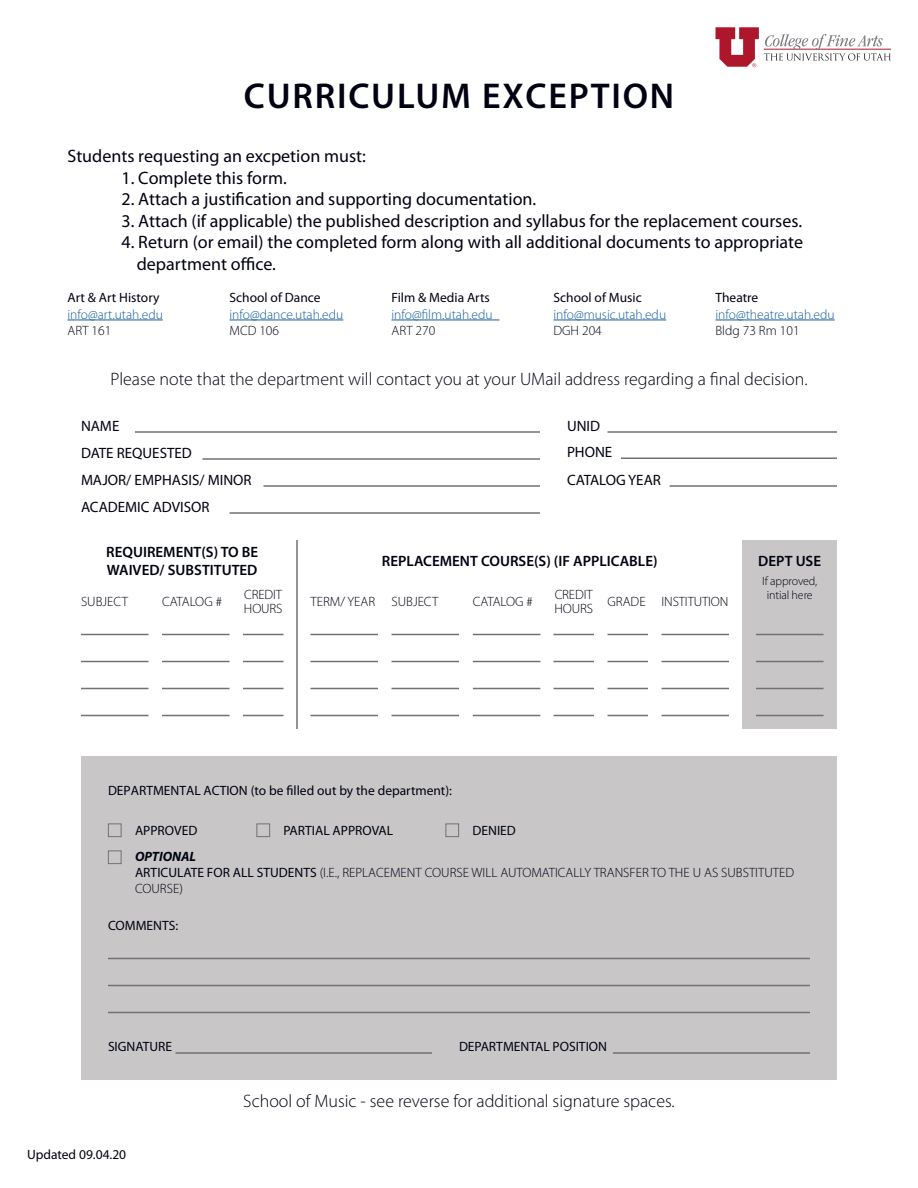
<style>
.page{position:relative;width:918px;height:1188px;background:#fff}
.page>*{position:absolute;margin:0;border:0;box-sizing:border-box;transform-origin:0 0}
.t1{font:600 36px "Myriad Pro";letter-spacing:.05em;color:#000212}
.t2{font:18px "Myriad Pro";color:#000212}
.t3{font:300 18px "Myriad Pro";color:#000212}
.t4{font:600 15px "Myriad Pro";color:#000212}
.t5{font:15px "Myriad Pro";color:#000212}
.t6{font:300 13.5px/16.2px "Myriad Pro";color:#000212}
.t7{font:13.5px "Myriad Pro";color:#000212}
.t8{font:300 13.5px "Myriad Pro";color:#175d9e}
.t9{font:300 13.5px "Myriad Pro";letter-spacing:-.02em;color:#000212}
.t10{font:italic 700 13.5px "Myriad Pro";color:#000212}
.t11{font:300 12px/14.4px "Myriad Pro";letter-spacing:-.01em;color:#000212;text-align:center}
.s1{font-weight:400}
</style>
<div class="page">
<div style="left:81px;top:756px;width:756px;height:324px;background:#c8c6c6"></div>
<div style="left:742px;top:540px;width:95px;height:189px;background:#c8c6c6"></div>
<svg style="left:716px;top:27px;width:175px;height:40px"></svg>
<hr style="left:68px;top:320px;width:95px;height:1px;background:#175d9e">
<hr style="left:230px;top:320px;width:113px;height:1px;background:#175d9e">
<hr style="left:392px;top:320px;width:108px;height:1px;background:#175d9e">
<hr style="left:554px;top:320px;width:112px;height:1px;background:#175d9e">
<hr style="left:716px;top:320px;width:119px;height:1px;background:#175d9e">
<hr style="left:135px;top:431px;width:405px;height:2px;background:#717271">
<hr style="left:264px;top:485px;width:276px;height:2px;background:#717271">
<hr style="left:202px;top:458px;width:338px;height:2px;background:#717271">
<hr style="left:621px;top:458px;width:216px;height:1px;background:#717271">
<hr style="left:670px;top:485px;width:167px;height:2px;background:#717271">
<hr style="left:608px;top:431px;width:229px;height:2px;background:#717271">
<hr style="left:81px;top:634px;width:67px;height:1px;background:#717271">
<hr style="left:81px;top:661px;width:67px;height:1px;background:#717271">
<hr style="left:81px;top:688px;width:67px;height:1px;background:#717271">
<hr style="left:81px;top:715px;width:67px;height:1px;background:#717271">
<hr style="left:162px;top:634px;width:68px;height:1px;background:#717271">
<hr style="left:162px;top:661px;width:68px;height:1px;background:#717271">
<hr style="left:162px;top:688px;width:68px;height:1px;background:#717271">
<hr style="left:162px;top:715px;width:68px;height:1px;background:#717271">
<hr style="left:243px;top:634px;width:41px;height:1px;background:#717271">
<hr style="left:243px;top:661px;width:41px;height:1px;background:#717271">
<hr style="left:243px;top:688px;width:41px;height:1px;background:#717271">
<hr style="left:243px;top:715px;width:41px;height:1px;background:#717271">
<hr style="left:310px;top:634px;width:68px;height:1px;background:#717271">
<hr style="left:310px;top:661px;width:68px;height:1px;background:#717271">
<hr style="left:310px;top:688px;width:68px;height:1px;background:#717271">
<hr style="left:310px;top:715px;width:68px;height:1px;background:#717271">
<hr style="left:392px;top:634px;width:67px;height:1px;background:#717271">
<hr style="left:392px;top:661px;width:67px;height:1px;background:#717271">
<hr style="left:392px;top:688px;width:67px;height:1px;background:#717271">
<hr style="left:392px;top:715px;width:67px;height:1px;background:#717271">
<hr style="left:473px;top:634px;width:67px;height:1px;background:#717271">
<hr style="left:473px;top:661px;width:67px;height:1px;background:#717271">
<hr style="left:473px;top:688px;width:67px;height:1px;background:#717271">
<hr style="left:473px;top:715px;width:67px;height:1px;background:#717271">
<hr style="left:608px;top:634px;width:40px;height:1px;background:#717271">
<hr style="left:608px;top:661px;width:40px;height:1px;background:#717271">
<hr style="left:608px;top:688px;width:40px;height:1px;background:#717271">
<hr style="left:608px;top:715px;width:40px;height:1px;background:#717271">
<hr style="left:230px;top:512px;width:310px;height:2px;background:#717271">
<hr style="left:296px;top:540px;width:2px;height:189px;background:#717271">
<hr style="left:554px;top:634px;width:40px;height:1px;background:#717271">
<hr style="left:554px;top:661px;width:40px;height:1px;background:#717271">
<hr style="left:554px;top:688px;width:40px;height:1px;background:#717271">
<hr style="left:554px;top:715px;width:40px;height:1px;background:#717271">
<hr style="left:662px;top:634px;width:67px;height:1px;background:#717271">
<hr style="left:662px;top:661px;width:67px;height:1px;background:#717271">
<hr style="left:662px;top:688px;width:67px;height:1px;background:#717271">
<hr style="left:662px;top:715px;width:67px;height:1px;background:#717271">
<hr style="left:756px;top:634px;width:68px;height:1px;background:#717271">
<hr style="left:756px;top:661px;width:68px;height:1px;background:#717271">
<hr style="left:756px;top:688px;width:68px;height:1px;background:#717271">
<hr style="left:756px;top:715px;width:68px;height:1px;background:#717271">
<hr style="left:108px;top:958px;width:702px;height:1px;background:#717271">
<hr style="left:108px;top:985px;width:702px;height:1px;background:#717271">
<hr style="left:108px;top:1012px;width:702px;height:1px;background:#717271">
<hr style="left:176px;top:1052px;width:256px;height:2px;background:#717271">
<div style="left:108px;top:824px;width:14px;height:13px;border:1px solid #717271"></div>
<div style="left:256px;top:824px;width:14px;height:13px;border:1px solid #717271"></div>
<div style="left:446px;top:824px;width:13px;height:13px;border:1px solid #717271"></div>
<div style="left:108px;top:850px;width:14px;height:14px;border:1px solid #717271"></div>
<hr style="left:613px;top:1052px;width:197px;height:2px;background:#717271">
<p class="t1" style="left:244px;top:73px;width:432px">CURRICULUM EXCEPTION</p>
<p class="t2" style="left:68px;top:145px;width:300px">Students requesting an excpetion must:</p>
<p class="t2" style="left:122px;top:166px;width:167px">1. Complete this form.</p>
<p class="t2" style="left:122px;top:188px;width:416px">2. Attach a justification and supporting documentation.</p>
<p class="t2" style="left:122px;top:210px;width:682px">3. Attach (if applicable) the published description and syllabus for the replacement courses.</p>
<p class="t2" style="left:122px;top:231px;width:683px">4. Return (or email) the completed form along with all additional documents to appropriate</p>
<p class="t2" style="left:137px;top:253px;width:141px">department office.</p>
<p class="t7" style="left:68px;top:290px;width:93px">Art &amp; Art History</p>
<p class="t7" style="left:230px;top:290px;width:93px">School of Dance</p>
<p class="t7" style="left:392px;top:290px;width:100px">Film &amp; Media Arts</p>
<p class="t7" style="left:554px;top:290px;width:90px">School of Music</p>
<p class="t7" style="left:716px;top:290px;width:44px">Theatre</p>
<p class="t8" style="left:68px;top:306px;width:97px">info@art.utah.edu</p>
<p class="t8" style="left:230px;top:306px;width:115px">info@dance.utah.edu</p>
<p class="t8" style="left:392px;top:306px;width:103px">info@film.utah.edu</p>
<p class="t8" style="left:554px;top:306px;width:114px">info@music.utah.edu</p>
<p class="t8" style="left:716px;top:306px;width:121px">info@theatre.utah.edu</p>
<p class="t6" style="left:68px;top:322px;width:45px">ART 161</p>
<p class="t6" style="left:230px;top:322px;width:51px">MCD 106</p>
<p class="t6" style="left:392px;top:322px;width:45px">ART 270</p>
<p class="t6" style="left:554px;top:322px;width:50px">DGH 204</p>
<p class="t6" style="left:716px;top:322px;width:86px">Bldg 73 Rm 101</p>
<p class="t3" style="left:111px;top:368px;width:698px">Please note that the department will contact you at your UMail address regarding a final decision.</p>
<p class="t5" style="left:81px;top:417px;width:40px">NAME</p>
<p class="t5" style="left:567px;top:417px;width:35px">UNID</p>
<p class="t5" style="left:81px;top:444px;width:112px">DATE REQUESTED</p>
<p class="t5" style="left:567px;top:443px;width:47px">PHONE</p>
<p class="t5" style="left:81px;top:471px;width:172px">MAJOR/ EMPHASIS/ MINOR</p>
<p class="t5" style="left:567px;top:471px;width:95px">CATALOG YEAR</p>
<p class="t5" style="left:81px;top:498px;width:130px">ACADEMIC ADVISOR</p>
<p class="t4" style="left:106px;top:542px;width:153px">REQUIREMENT(S) TO BE</p>
<p class="t4" style="left:107px;top:560px;width:152px">WAIVED/ SUBSTITUTED</p>
<p class="t6" style="left:81px;top:593px;width:48px">SUBJECT</p>
<p class="t9" style="left:162px;top:593px;width:61px">CATALOG #</p>
<p class="t6" style="left:244px;top:586px;width:39px">CREDIT</p>
<p class="t6" style="left:244px;top:600px;width:40px">HOURS</p>
<p class="t4" style="left:382px;top:551px;width:277px">REPLACEMENT COURSE(S) (IF APPLICABLE)</p>
<p class="t6" style="left:555px;top:586px;width:39px">CREDIT</p>
<p class="t6" style="left:554px;top:600px;width:40px">HOURS</p>
<p class="t6" style="left:310px;top:593px;width:66px">TERM/ YEAR</p>
<p class="t6" style="left:392px;top:593px;width:48px">SUBJECT</p>
<p class="t9" style="left:473px;top:593px;width:61px">CATALOG #</p>
<p class="t6" style="left:608px;top:593px;width:40px">GRADE</p>
<p class="t6" style="left:662px;top:593px;width:69px">INSTITUTION</p>
<p class="t4" style="left:758px;top:551px;width:64px">DEPT USE</p>
<p class="t11" style="left:762px;top:573px;width:57px">If approved, intial here</p>
<p class="t7" style="left:108px;top:782px;width:346px">DEPARTMENTAL ACTION (to be filled out by the department):</p>
<p class="t7" style="left:135px;top:822px;width:64px">APPROVED</p>
<p class="t7" style="left:284px;top:822px;width:111px">PARTIAL APPROVAL</p>
<p class="t7" style="left:472px;top:822px;width:45px">DENIED</p>
<p class="t10" style="left:135px;top:847px;width:63px">OPTIONAL</p>
<p class="t6" style="left:135px;top:864px;width:661px"><span class="s1">ARTICULATE FOR ALL STUDENTS</span> (I.E., REPLACEMENT COURSE WILL AUTOMATICALLY TRANSFER TO THE U AS SUBSTITUTED<br>COURSE)</p>
<p class="t7" style="left:108px;top:917px;width:72px">COMMENTS:</p>
<p class="t7" style="left:108px;top:1038px;width:66px">SIGNATURE</p>
<p class="t7" style="left:459px;top:1038px;width:150px">DEPARTMENTAL POSITION</p>
<p class="t7" style="left:27px;top:1146px;width:101px">Updated 09.04.20</p>
<p class="t3" style="left:243px;top:1090px;width:433px">School of Music - see reverse for additional signature spaces.</p>
</div>
